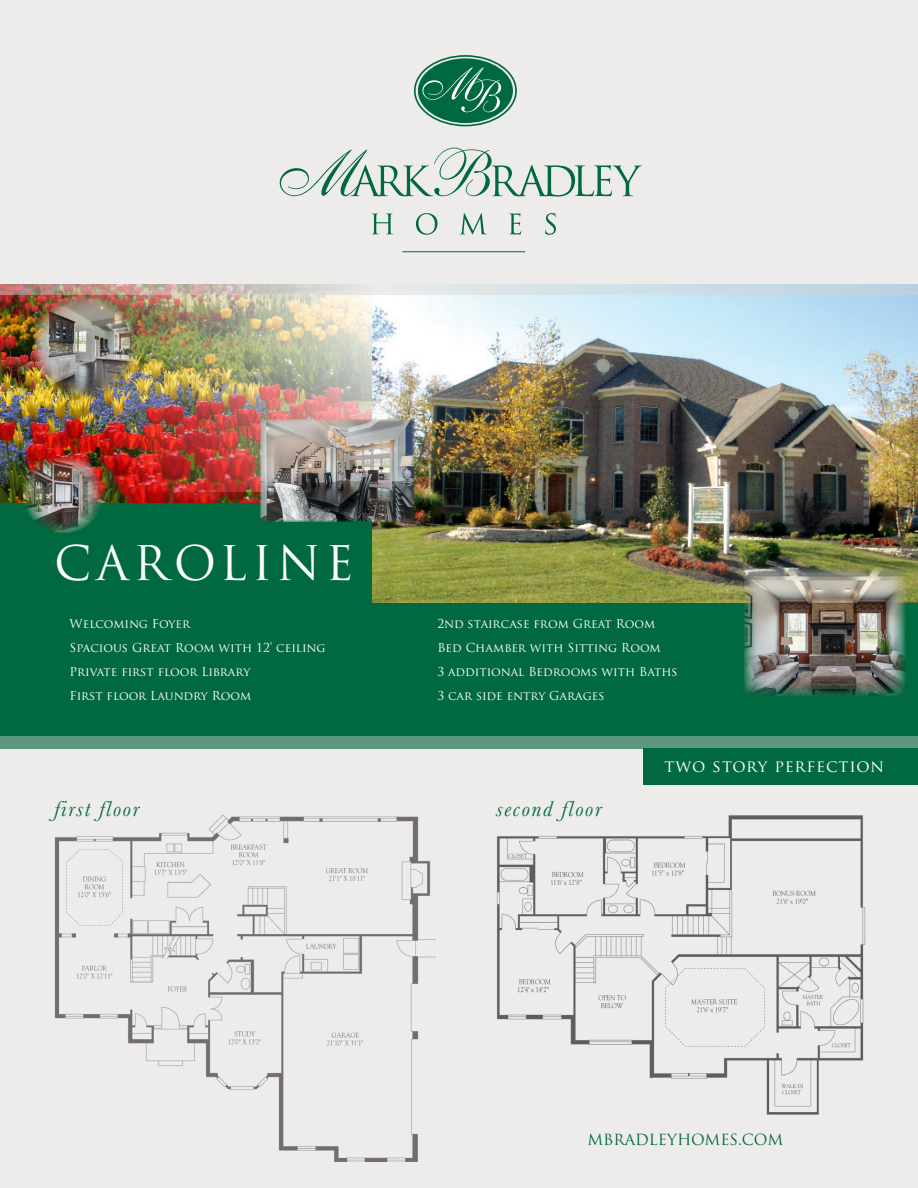
<style>
.page{position:relative;width:918px;height:1188px;background:#fff}
.page>*{position:absolute;margin:0;border:0;box-sizing:border-box;transform-origin:0 0}
.t1{font:46.5px "Trajan Pro";letter-spacing:.1em;color:#fff}
.t2{font:italic 22.5px "Baskerville";letter-spacing:.075em;color:#00693f}
.t3{font:16.5px "Trajan Pro";letter-spacing:.05em;color:#fff}
.t4{font:15px "Trajan Pro";color:#00693f}
.t5{font:12px "Trajan Pro";color:#fff}
</style>
<div class="page">
<div style="left:0;top:492px;width:918px;height:257px;background:#00693f"></div>
<img style="left:0;top:295px;width:373px;height:207px">
<img style="left:373px;top:295px;width:545px;height:308px">
<div style="left:0;top:0;width:918px;height:295px;background:#edeceb"></div>
<div style="left:418px;top:58px;width:95px;height:65px;background:#00693f;border-radius:50%"></div>
<svg style="left:280px;top:148px;width:362px;height:49px"></svg>
<svg style="left:372px;top:214px;width:21px;height:20px"></svg>
<svg style="left:416px;top:213px;width:22px;height:22px"></svg>
<svg style="left:460px;top:213px;width:27px;height:21px"></svg>
<svg style="left:509px;top:213px;width:12px;height:21px"></svg>
<svg style="left:545px;top:213px;width:11px;height:22px"></svg>
<hr style="left:402px;top:251px;width:123px;height:1px;background:#00693f">
<svg style="left:422px;top:67px;width:79px;height:45px"></svg>
<div style="left:414px;top:55px;width:103px;height:71px;border:2px solid #00693f;border-radius:50%"></div>
<img style="left:260px;top:419px;width:155px;height:103px">
<img style="left:23px;top:458px;width:81px;height:75px">
<img style="left:33px;top:295px;width:104px;height:104px;border-radius:52px">
<svg style="left:0;top:737px;width:918px;height:451px;background:#e3e4e2"></svg>
<img style="left:744px;top:567px;width:162px;height:129px">
<div style="left:644px;top:748px;width:274px;height:37px;background:#00693f"></div>
<p class="t1" style="left:54px;top:533px;width:301px">CAROLINE</p>
<p class="t5" style="left:70px;top:616px;width:122px">Welcoming Foyer</p>
<p class="t5" style="left:70px;top:640px;width:257px">Spacious Great Room with 12’ ceiling</p>
<p class="t5" style="left:70px;top:664px;width:182px">Private first floor Library</p>
<p class="t5" style="left:70px;top:688px;width:183px">First floor Laundry Room</p>
<p class="t5" style="left:437px;top:616px;width:219px">2nd staircase from Great Room</p>
<p class="t5" style="left:437px;top:640px;width:225px">Bed Chamber with Sitting Room</p>
<p class="t5" style="left:437px;top:664px;width:242px">3 additional Bedrooms with Baths</p>
<p class="t5" style="left:437px;top:688px;width:169px">3 car side entry Garages</p>
<p class="t3" style="left:664px;top:755px;width:221px">two story perfection</p>
<p class="t2" style="left:54px;top:793px;width:87px">first floor</p>
<p class="t2" style="left:496px;top:793px;width:108px">second floor</p>
<p class="t4" style="left:588px;top:1130px;width:197px">MBRADLEYHOMES.COM</p>
</div>
